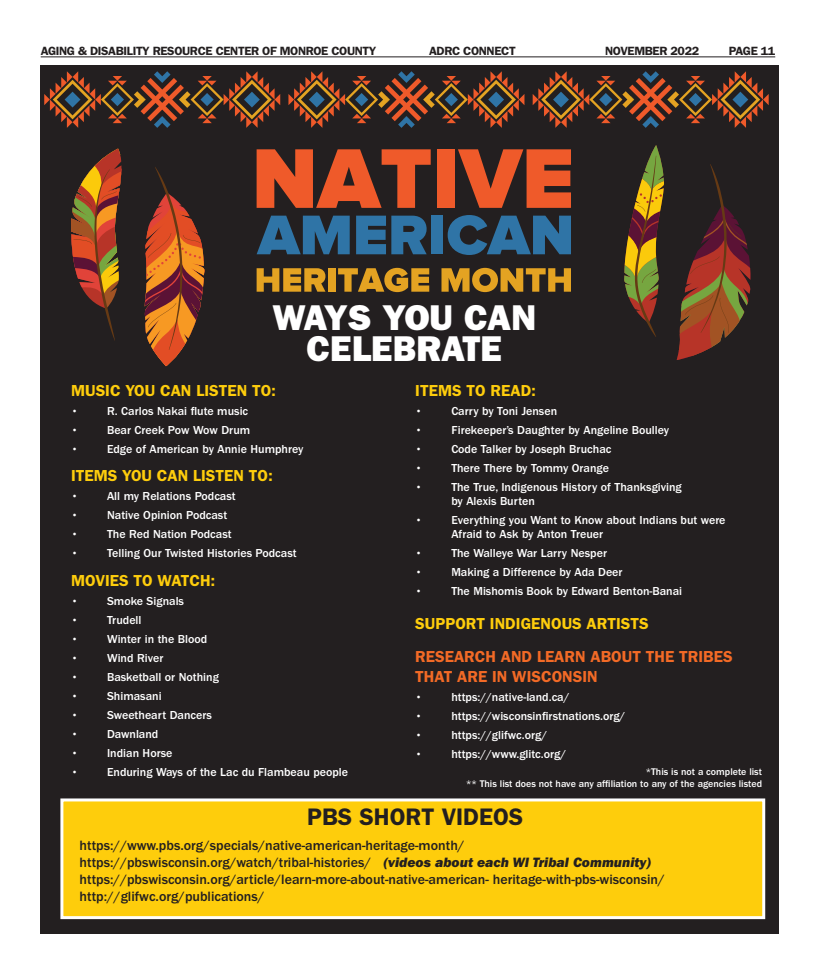
<style>
.page{position:relative;width:820px;height:972px;background:#fff}
.page>*{position:absolute;margin:0;border:0;box-sizing:border-box;transform-origin:0 0}
.t1{font:36px/31px "ITC Franklin Gothic Std Hvy";color:#fff;text-align:center}
.t2{font:600 24px "ITC Franklin Gothic Std";color:#231f20}
.t3{font:600 16px "ITC Franklin Gothic Std";color:#fecd0c}
.t4{font:600 16px/19.2px "ITC Franklin Gothic Std";color:#f36a26}
.t5{font:500 14px/17px "ITC Franklin Gothic Std";color:#231f20}
.t6{font:500 12px/14px "ITC Franklin Gothic Std";color:#fff}
.t7{font:600 12px "ITC Franklin Gothic Std";letter-spacing:-.03em;color:#231f20}
.t8{font:500 10px/12px "ITC Franklin Gothic Std";color:#fff;text-align:right}
.s1{font-family:"ITC Franklin Gothic Std Hvy It";font-weight:400}
</style>
<div class="page">
<hr style="left:41px;top:56px;width:734px;height:1px;background:#231f20">
<div style="left:41px;top:66px;width:738px;height:868px;background:#231f20"></div>
<svg style="left:44px;top:71px;width:236px;height:57px"></svg>
<svg style="left:288px;top:71px;width:236px;height:57px"></svg>
<svg style="left:532px;top:71px;width:236px;height:57px"></svg>
<svg style="left:256px;top:149px;width:174px;height:59px"></svg>
<div style="left:437px;top:149px;width:17px;height:59px;background:#ef5a2a"></div>
<svg style="left:458px;top:149px;width:113px;height:59px"></svg>
<svg style="left:256px;top:216px;width:93px;height:38px"></svg>
<svg style="left:356px;top:216px;width:70px;height:38px"></svg>
<div style="left:431px;top:216px;width:12px;height:38px;background:#2f74a6"></div>
<svg style="left:447px;top:215px;width:124px;height:40px"></svg>
<svg style="left:256px;top:268px;width:69px;height:24px"></svg>
<div style="left:328px;top:268px;width:7px;height:24px;background:#e4a322"></div>
<svg style="left:338px;top:268px;width:91px;height:24px"></svg>
<svg style="left:441px;top:268px;width:130px;height:24px"></svg>
<div style="left:60px;top:798px;width:705px;height:121px;background:#fecd0c;border:3px solid #fff"></div>
<svg style="left:71px;top:149px;width:50px;height:192px"></svg>
<svg style="left:144px;top:167px;width:61px;height:199px"></svg>
<svg style="left:624px;top:145px;width:40px;height:192px"></svg>
<svg style="left:676px;top:164px;width:74px;height:196px"></svg>
<p class="t7" style="left:41px;top:44px;width:337px">AGING &amp; DISABILITY RESOURCE CENTER OF MONROE COUNTY</p>
<p class="t7" style="left:429px;top:44px;width:88px">ADRC CONNECT</p>
<p class="t7" style="left:605px;top:44px;width:95px">NOVEMBER 2022</p>
<p class="t7" style="left:728px;top:44px;width:48px">PAGE 11</p>
<h1 class="t1" style="left:272px;top:302px;width:265px">WAYS YOU CAN<br>CELEBRATE</h1>
<h3 class="t3" style="left:71px;top:381px;width:206px">MUSIC YOU CAN LISTEN TO:</h3>
<p class="t6" style="left:71px;top:404px;width:9px">•</p>
<p class="t6" style="left:107px;top:404px;width:143px">R. Carlos Nakai flute music</p>
<p class="t6" style="left:71px;top:423px;width:9px">•</p>
<p class="t6" style="left:107px;top:423px;width:145px">Bear Creek Pow Wow Drum</p>
<p class="t6" style="left:71px;top:442px;width:9px">•</p>
<p class="t6" style="left:107px;top:442px;width:198px">Edge of American by Annie Humphrey</p>
<h3 class="t3" style="left:71px;top:466px;width:203px">ITEMS YOU CAN LISTEN TO:</h3>
<p class="t6" style="left:71px;top:490px;width:9px">•</p>
<p class="t6" style="left:107px;top:490px;width:130px">All my Relations Podcast</p>
<p class="t6" style="left:71px;top:509px;width:9px">•</p>
<p class="t6" style="left:107px;top:509px;width:122px">Native Opinion Podcast</p>
<p class="t6" style="left:71px;top:528px;width:9px">•</p>
<p class="t6" style="left:107px;top:528px;width:126px">The Red Nation Podcast</p>
<p class="t6" style="left:71px;top:547px;width:9px">•</p>
<p class="t6" style="left:107px;top:547px;width:191px">Telling Our Twisted Histories Podcast</p>
<h3 class="t3" style="left:71px;top:571px;width:146px">MOVIES TO WATCH:</h3>
<p class="t6" style="left:71px;top:594px;width:9px">•</p>
<p class="t6" style="left:107px;top:594px;width:78px">Smoke Signals</p>
<p class="t6" style="left:71px;top:613px;width:9px">•</p>
<p class="t6" style="left:107px;top:613px;width:36px">Trudell</p>
<p class="t6" style="left:71px;top:632px;width:9px">•</p>
<p class="t6" style="left:107px;top:632px;width:102px">Winter in the Blood</p>
<p class="t6" style="left:71px;top:651px;width:9px">•</p>
<p class="t6" style="left:107px;top:651px;width:58px">Wind River</p>
<p class="t6" style="left:71px;top:670px;width:9px">•</p>
<p class="t6" style="left:107px;top:670px;width:113px">Basketball or Nothing</p>
<p class="t6" style="left:71px;top:689px;width:9px">•</p>
<p class="t6" style="left:107px;top:689px;width:56px">Shimasani</p>
<p class="t6" style="left:71px;top:708px;width:9px">•</p>
<p class="t6" style="left:107px;top:708px;width:106px">Sweetheart Dancers</p>
<p class="t6" style="left:71px;top:727px;width:9px">•</p>
<p class="t6" style="left:107px;top:727px;width:53px">Dawnland</p>
<p class="t6" style="left:71px;top:746px;width:9px">•</p>
<p class="t6" style="left:107px;top:746px;width:67px">Indian Horse</p>
<p class="t6" style="left:71px;top:765px;width:9px">•</p>
<p class="t6" style="left:107px;top:765px;width:242px">Enduring Ways of the Lac du Flambeau people</p>
<h3 class="t3" style="left:415px;top:381px;width:122px">ITEMS TO READ:</h3>
<p class="t6" style="left:415px;top:404px;width:9px">•</p>
<p class="t6" style="left:451px;top:404px;width:107px">Carry by Toni Jensen</p>
<p class="t6" style="left:415px;top:423px;width:9px">•</p>
<p class="t6" style="left:451px;top:423px;width:219px">Firekeeper’s Daughter by Angeline Boulley</p>
<p class="t6" style="left:415px;top:442px;width:9px">•</p>
<p class="t6" style="left:451px;top:442px;width:162px">Code Talker by Joseph Bruchac</p>
<p class="t6" style="left:415px;top:461px;width:9px">•</p>
<p class="t6" style="left:451px;top:461px;width:159px">There There by Tommy Orange</p>
<p class="t6" style="left:415px;top:480px;width:9px">•</p>
<p class="t6" style="left:451px;top:480px;width:232px">The True, Indigenous History of Thanksgiving by Alexis Burten</p>
<p class="t6" style="left:415px;top:513px;width:9px">•</p>
<p class="t6" style="left:451px;top:513px;width:276px">Everything you Want to Know about Indians but were<br>Afraid to Ask by Anton Treuer</p>
<p class="t6" style="left:415px;top:546px;width:9px">•</p>
<p class="t6" style="left:451px;top:546px;width:157px">The Walleye War Larry Nesper</p>
<p class="t6" style="left:415px;top:565px;width:9px">•</p>
<p class="t6" style="left:451px;top:565px;width:173px">Making a Difference by Ada Deer</p>
<p class="t6" style="left:415px;top:584px;width:9px">•</p>
<p class="t6" style="left:451px;top:584px;width:232px">The Mishomis Book by Edward Benton-Banai</p>
<h3 class="t3" style="left:415px;top:614px;width:235px">SUPPORT INDIGENOUS ARTISTS</h3>
<h3 class="t4" style="left:415px;top:647px;width:319px">RESEARCH AND LEARN ABOUT THE TRIBES<br>THAT ARE IN WISCONSIN</h3>
<p class="t6" style="left:415px;top:690px;width:9px">•</p>
<p class="t6" style="left:451px;top:690px;width:120px">https://native-land.ca/</p>
<p class="t6" style="left:415px;top:709px;width:9px">•</p>
<p class="t6" style="left:451px;top:709px;width:175px">https://wisconsinfirstnations.org/</p>
<p class="t6" style="left:415px;top:728px;width:9px">•</p>
<p class="t6" style="left:451px;top:728px;width:97px">https://glifwc.org/</p>
<p class="t6" style="left:415px;top:747px;width:9px">•</p>
<p class="t6" style="left:451px;top:747px;width:116px">https://www.glitc.org/</p>
<p class="t8" style="left:466px;top:765px;width:297px">*This is not a complete list<br>** This list does not have any affiliation to any of the agencies listed</p>
<h2 class="t2" style="left:307px;top:803px;width:217px">PBS SHORT VIDEOS</h2>
<p class="t5" style="left:80px;top:837px;width:586px">https://www.pbs.org/specials/native-american-heritage-month/ https://pbswisconsin.org/watch/tribal-histories/ <span class="s1">(videos about each WI Tribal Community) </span>https://pbswisconsin.org/article/learn-more-about-native-american- heritage-with-pbs-wisconsin/ http://glifwc.org/publications/</p>
</div>
